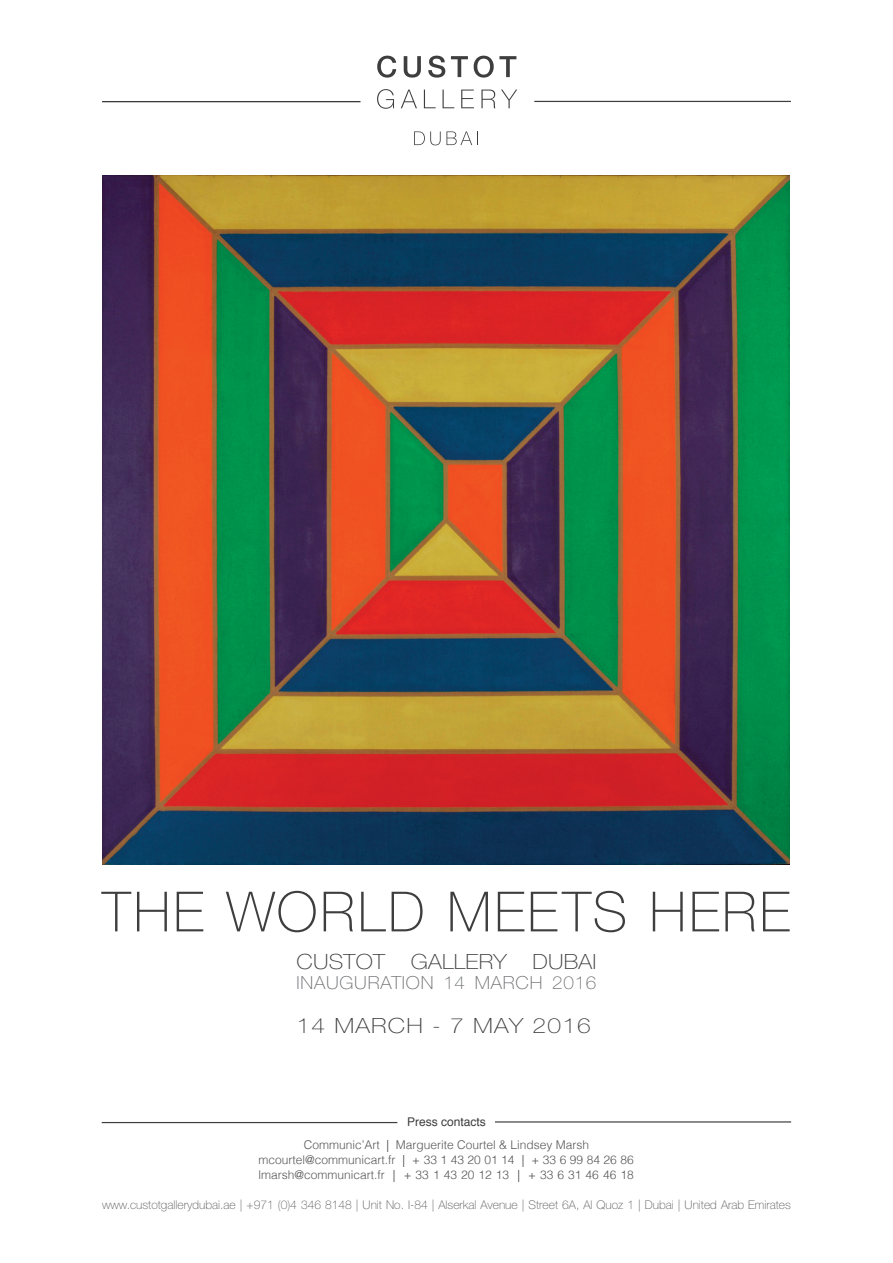
<style>
.page{position:relative;width:893px;height:1263px;background:#fff}
.page>*{position:absolute;margin:0;border:0;box-sizing:border-box;transform-origin:0 0}
.t1{font:100 55.5px "Helvetica Neue LT Std";letter-spacing:.05em;color:#3e3e3f}
.t2{font:100 21px "Helvetica Neue LT Std";letter-spacing:.01em;color:#3e3e3f;scale:1.1 1}
.t3{font:100 21px "Helvetica Neue LT Std";letter-spacing:.05em;color:#3e3e3f;scale:1.17 1}
.t4{font:100 18px "Helvetica Neue LT Std";letter-spacing:.04em;color:#6c6d70;scale:1.05 1}
.t5{font:300 12px/22.5px "Helvetica";color:#57585a;text-align:center}
.t6{font:100 12px "Helvetica Neue LT Std";color:#57585a}
.s1{font-weight:400;color:#3e3e3f}
.s2{color:#3e3e3f}
</style>
<div class="page">
<hr style="left:102px;top:101px;width:258px;height:1px;background:#3e3e3f">
<hr style="left:534px;top:101px;width:257px;height:1px;background:#3e3e3f">
<svg style="left:377px;top:56px;width:19px;height:22px"></svg>
<svg style="left:404px;top:56px;width:17px;height:22px"></svg>
<svg style="left:428px;top:56px;width:17px;height:22px"></svg>
<svg style="left:451px;top:56px;width:17px;height:21px"></svg>
<svg style="left:474px;top:56px;width:42px;height:22px"></svg>
<svg style="left:377px;top:89px;width:17px;height:20px"></svg>
<svg style="left:401px;top:90px;width:16px;height:18px"></svg>
<svg style="left:424px;top:90px;width:12px;height:18px"></svg>
<svg style="left:443px;top:90px;width:11px;height:18px"></svg>
<svg style="left:461px;top:90px;width:13px;height:18px"></svg>
<svg style="left:481px;top:90px;width:14px;height:18px"></svg>
<svg style="left:501px;top:90px;width:16px;height:18px"></svg>
<svg style="left:414px;top:131px;width:64px;height:14px"></svg>
<img style="left:102px;top:176px;width:688px;height:688px">
<hr style="left:495px;top:1121px;width:296px;height:1px;background:#3e3e3f">
<hr style="left:102px;top:1122px;width:295px;height:1px;background:#3e3e3f">
<h1 class="t1" style="left:102px;top:880px;width:690px">THE WORLD MEETS HERE</h1>
<h2 class="t2" style="left:297px;top:950px;width:274px">CUSTOT GALLERY DUBAI</h2>
<h3 class="t4" style="left:297px;top:972px;width:287px">INAUGURATION 14 MARCH 2016</h3>
<h2 class="t3" style="left:297px;top:1014px;width:253px">14 MARCH - 7 MAY 2016</h2>
<p class="t5" style="left:304px;top:1110px;width:287px"><span class="s1">Press contacts<br></span>Communic’Art <span class="s2">|</span> Marguerite Courtel &amp; Lindsey Marsh</p>
<p class="t5" style="left:259px;top:1152px;width:377px;line-height:15px;text-align:left">mcourtel@communicart.fr <span class="s2">|</span> + 33 1 43 20 01 14 <span class="s2">|</span> + 33 6 99 84 26 86 lmarsh@communicart.fr <span class="s2">|</span> + 33 1 43 20 12 13 <span class="s2">|</span> + 33 6 31 46 46 18</p>
<p class="t6" style="left:102px;top:1197px;width:690px">www.custotgallerydubai.ae | +971 (0)4 346 8148 | Unit No. I-84 | Alserkal Avenue | Street 6A, Al Quoz 1 | Dubai | United Arab Emirates</p>
</div>
